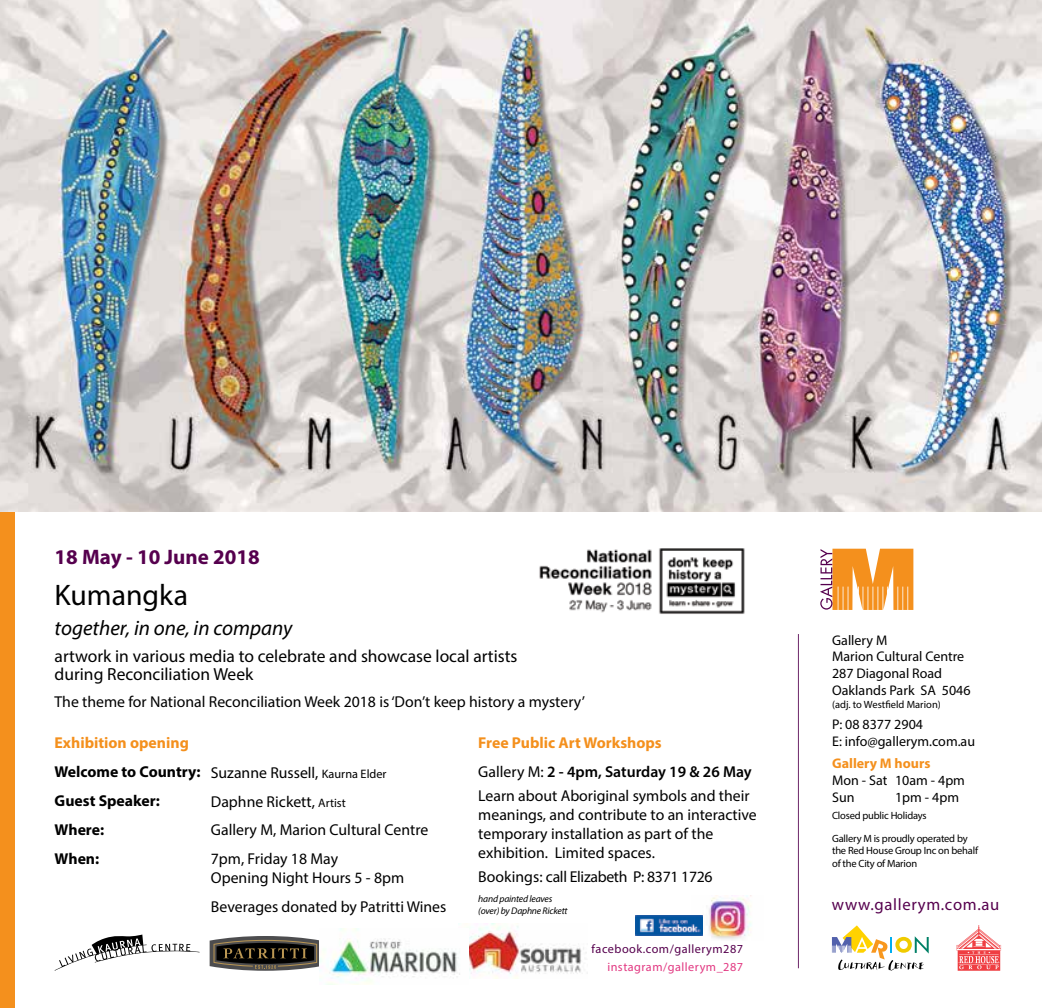
<style>
.page{position:relative;width:1042px;height:1008px;background:#fff}
.page>*{position:absolute;margin:0;border:0;box-sizing:border-box;transform-origin:0 0}
.t1{font:29.75px "Myriad Pro";color:#000}
.t2{font:italic 21px "Myriad Pro";color:#000}
.t3{font:700 21px "Myriad Pro";color:#56004e}
.t4{font:17.5px/17.5px "Myriad Pro";color:#000}
.t5{font:16.62px "Myriad Pro";letter-spacing:.04em;color:#56004e}
.t6{font:15.75px/28.9px "Myriad Pro";color:#000}
.t7{font:700 15.75px/28.9px "Myriad Pro";color:#f4901d}
.t8{font:700 15.75px/28.9px "Myriad Pro";color:#000}
.t9{font:15.75px "Myriad Pro";letter-spacing:-.02em;color:#000}
.t10{font:14px/16.8px "Myriad Pro";color:#000}
.t11{font:700 14px "Myriad Pro";color:#f4901d}
.t12{font:12.25px "Myriad Pro";letter-spacing:.04em;color:#56004e}
.t13{font:12.25px "Myriad Pro";letter-spacing:.04em;color:#e23982}
.t14{font:10.5px/22.6px "Myriad Pro";letter-spacing:-.02em;color:#000}
.t15{font:10.5px "Myriad Pro";color:#000}
.t16{font:italic 9.62px/11.5px "Myriad Pro";letter-spacing:-.02em;color:#000}
.s1{font-size:12.25px}
.s2{font-weight:400;color:#000}
.s3{font-weight:600;color:#000}
</style>
<div class="page">
<div style="left:0;top:496px;width:15px;height:511px;background:#f4901d"></div>
<img style="left:458px;top:923px;width:130px;height:54px">
<img style="left:691px;top:895px;width:61px;height:45px">
<img style="left:635px;top:914px;width:68px;height:20px">
<img style="left:320px;top:927px;width:149px;height:56px">
<svg style="left:210px;top:936px;width:108px;height:34px;background:#464139"></svg>
<img style="left:539px;top:548px;width:206px;height:66px">
<svg style="left:55px;top:934px;width:145px;height:36px"></svg>
<hr style="left:798px;top:633px;width:1px;height:334px;background:#6d276a">
<svg style="left:820px;top:548px;width:93px;height:61px"></svg>
<svg style="left:956px;top:925px;width:45px;height:45px"></svg>
<svg style="left:832px;top:925px;width:96px;height:45px"></svg>
<img style="left:0;top:0;width:1042px;height:511px">
<h2 class="t3" style="left:55px;top:543px;width:207px">18 May - 10 June 2018</h2>
<h1 class="t1" style="left:55px;top:576px;width:135px">Kumangka</h1>
<h2 class="t2" style="left:55px;top:614px;width:239px">together, in one, in company</h2>
<p class="t4" style="left:55px;top:647px;width:464px">artwork in various media to celebrate and showcase local artists during Reconciliation Week</p>
<p class="t6" style="left:55px;top:687px;width:532px">The theme for National Reconciliation Week 2018 is ‘Don’t keep history a mystery’</p>
<p class="t7" style="left:55px;top:727px;width:136px">Exhibition opening</p>
<p class="t8" style="left:55px;top:756px;width:147px">Welcome to Country:<br>Guest Speaker:<br>Where:<br>When:</p>
<p class="t6" style="left:211px;top:757px;width:219px">Suzanne Russell, <span class="s1">Kaurna Elder<br></span>Daphne Rickett, <span class="s1">Artist<br></span>Gallery M, Marion Cultural Centre<br>7pm, Friday 18 May</p>
<p class="t6" style="left:211px;top:862px;width:237px">Opening Night Hours 5 - 8pm<br>Beverages donated by Patritti Wines</p>
<p class="t7" style="left:478px;top:727px;width:275px">Free Public Art Workshops<br><span class="s2">Gallery M:</span> <span class="s3">2 - 4pm, Saturday 19 &amp; 26 May</span></p>
<p class="t6" style="left:478px;top:785px;width:280px;line-height:18.9px">Learn about Aboriginal symbols and their meanings, and contribute to an interactive temporary installation as part of the exhibition. Limited spaces.</p>
<p class="t9" style="left:478px;top:866px;width:236px">Bookings: call Elizabeth P: 8371 1726</p>
<p class="t16" style="left:478px;top:892px;width:91px">hand painted leaves (over) by Daphne Rickett</p>
<p class="t12" style="left:591px;top:940px;width:153px">facebook.com/gallerym287</p>
<p class="t13" style="left:607px;top:958px;width:137px">instagram/gallerym_287</p>
<p class="t10" style="left:832px;top:631px;width:140px">Gallery M<br>Marion Cultural Centre<br>287 Diagonal Road<br>Oaklands Park SA 5046</p>
<p class="t15" style="left:832px;top:697px;width:110px">(adj. to Westfield Marion)</p>
<p class="t10" style="left:832px;top:715px;width:144px">P: 08 8377 2904<br>E: info@gallerym.com.au</p>
<p class="t11" style="left:832px;top:753px;width:100px">Gallery M hours</p>
<p class="t10" style="left:832px;top:771px;width:134px">Mon - Sat 10am - 4pm<br>Sun</p>
<p class="t10" style="left:895px;top:788px;width:65px">1pm - 4pm</p>
<p class="t14" style="left:832px;top:803px;width:137px">Closed public Holidays<br>Gallery M is proudly operated by</p>
<p class="t14" style="left:832px;top:844px;width:147px;line-height:12.6px">the Red House Group Inc on behalf of the City of Marion</p>
<p class="t5" style="left:832px;top:893px;width:169px">www.gallerym.com.au</p>
</div>
